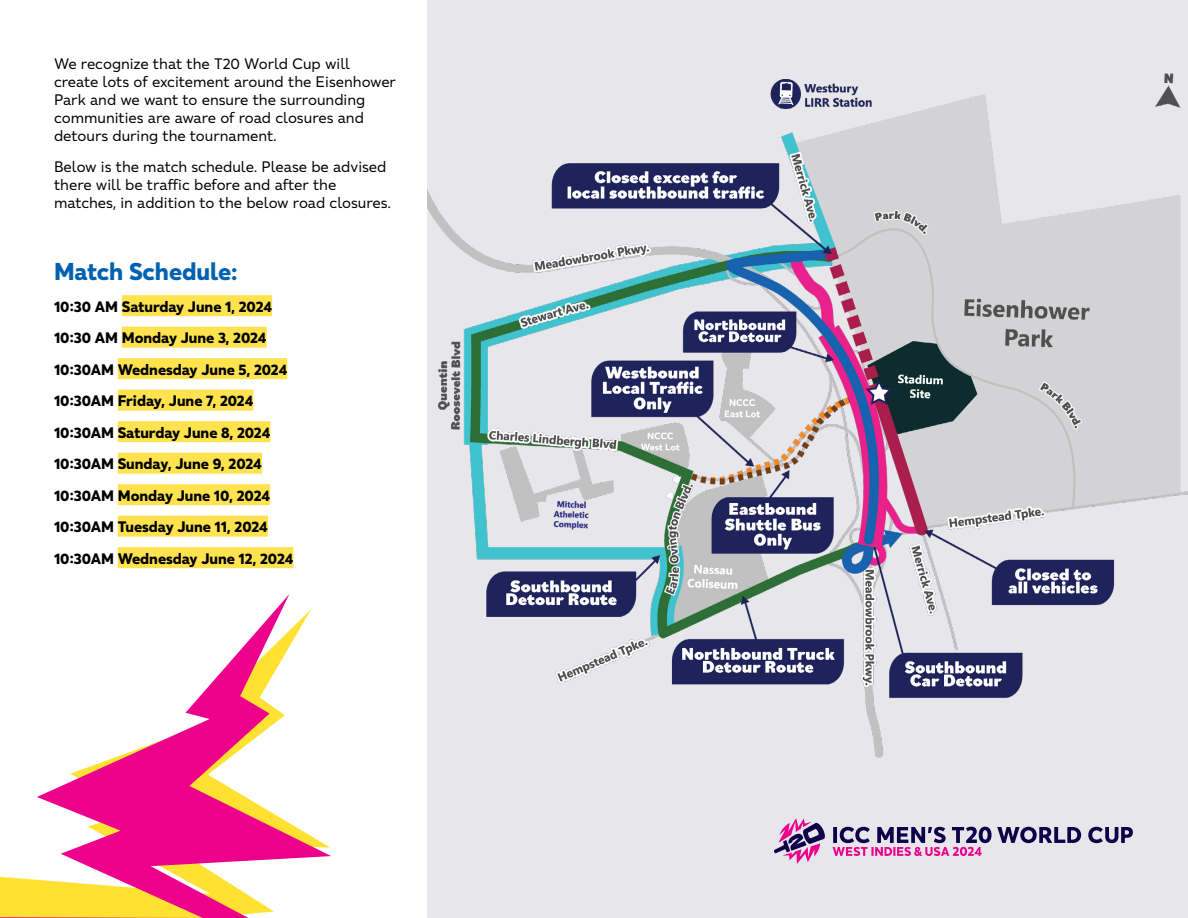
<style>
.page{position:relative;width:1188px;height:918px;background:#fff}
.page>*{position:absolute;margin:0;border:0;box-sizing:border-box;transform-origin:0 0}
.t1{font:700 24px "ICC Font";color:#0061af}
.t2{font:15px/18px "ICC Font";color:#000}
.t3{font:700 15px/31.5px "ICC Font";color:#000}
</style>
<div class="page">
<div style="left:428px;top:0;width:760px;height:918px;background:#e7e6eb"></div>
<div style="left:122px;top:295px;width:150px;height:21px;background:#fee34e"></div>
<div style="left:122px;top:327px;width:145px;height:21px;background:#fee34e"></div>
<div style="left:118px;top:358px;width:169px;height:21px;background:#fee34e"></div>
<div style="left:118px;top:390px;width:135px;height:21px;background:#fee34e"></div>
<div style="left:118px;top:421px;width:152px;height:21px;background:#fee34e"></div>
<div style="left:118px;top:453px;width:144px;height:21px;background:#fee34e"></div>
<div style="left:118px;top:484px;width:152px;height:21px;background:#fee34e"></div>
<div style="left:118px;top:516px;width:150px;height:21px;background:#fee34e"></div>
<div style="left:118px;top:547px;width:175px;height:21px;background:#fee34e"></div>
<img style="left:428px;top:73px;width:760px;height:685px">
<svg style="left:0;top:594px;width:331px;height:324px"></svg>
<svg style="left:774px;top:818px;width:359px;height:46px"></svg>
<p class="t2" style="left:54px;top:54px;width:343px">We recognize that the T20 World Cup will create lots of excitement around the Eisenhower Park and we want to ensure the surrounding communities are aware of road closures and detours during the tournament.</p>
<p class="t2" style="left:54px;top:157px;width:339px">Below is the match schedule. Please be advised there will be traffic before and after the matches, in addition to the below road closures.</p>
<h1 class="t1" style="left:54px;top:255px;width:185px">Match Schedule:</h1>
<p class="t3" style="left:54px;top:290px;width:241px">10:30 AM Saturday June 1, 2024<br>10:30 AM Monday June 3, 2024<br>10:30AM Wednesday June 5, 2024<br>10:30AM Friday, June 7, 2024<br>10:30AM Saturday June 8, 2024<br>10:30AM Sunday, June 9, 2024<br>10:30AM Monday June 10, 2024<br>10:30AM Tuesday June 11, 2024<br>10:30AM Wednesday June 12, 2024</p>
</div>
